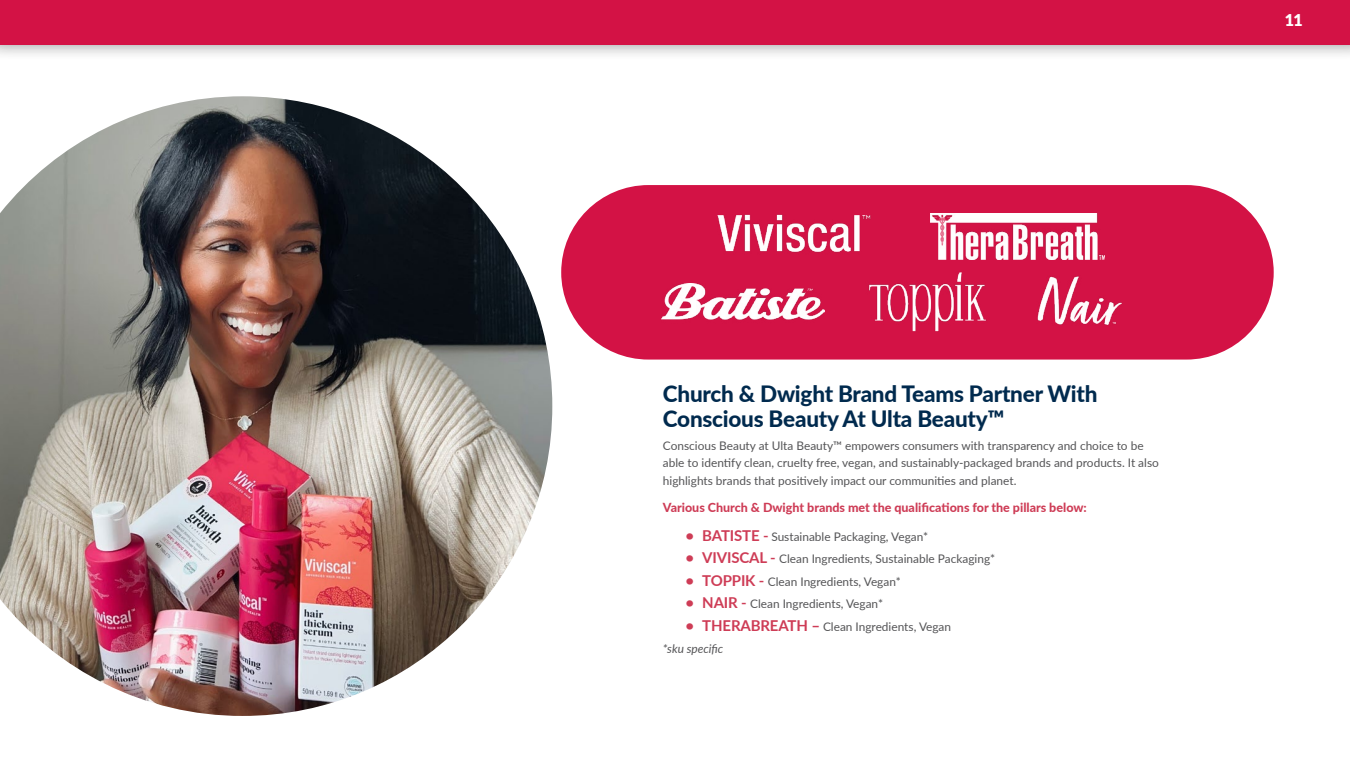
<style>
.page{position:relative;width:1350px;height:765px;background:#fff}
.page>*{position:absolute;margin:0;border:0;box-sizing:border-box;transform-origin:0 0}
.t1{font:800 22.5px/25px "Lato";letter-spacing:-.01em;color:#002a4e}
.t2{font:900 16.25px "Lato";color:#fff}
.t3{font:800 12.5px "Lato";color:#ce3c56}
.t4{font:11.88px/17.5px "Lato";color:#545456}
.s1{font-weight:700;font-size:15px;color:#ce3c56}
.s2{font-style:italic}
</style>
<div class="page">
<div style="left:0;top:0;width:1350px;height:61px;background:#000;opacity:.62"></div>
<div style="left:0;top:0;width:1350px;height:45px;background:#d31245"></div>
<img style="left:0;top:96px;width:552px;height:620px">
<div style="left:561px;top:185px;width:713px;height:175px;background:#d31245;border-radius:87px"></div>
<img style="left:682px;top:185px;width:213px;height:99px">
<img style="left:662px;top:284px;width:163px;height:36px">
<img style="left:866px;top:271px;width:121px;height:61px">
<img style="left:930px;top:214px;width:174px;height:45px">
<img style="left:1037px;top:276px;width:85px;height:49px">
<h2 class="t2" style="left:1284px;top:10px;width:20px">11</h2>
<h1 class="t1" style="left:663px;top:380px;width:436px">Church &amp; Dwight Brand Teams Partner With<br>Conscious Beauty At Ulta Beauty™</h1>
<p class="t4" style="left:663px;top:436px;width:497px">Conscious Beauty at Ulta Beauty™ empowers consumers with transparency and choice to be able to identify clean, cruelty free, vegan, and sustainably-packaged brands and products. It also highlights brands that positively impact our communities and planet.</p>
<p class="t3" style="left:663px;top:498px;width:425px">Various Church &amp; Dwight brands met the qualifications for the pillars below:</p>
<p class="t4" style="left:685px;top:527px;width:244px"><span class="s1">• BATISTE -</span> Sustainable Packaging, Vegan*</p>
<p class="t4" style="left:685px;top:550px;width:311px"><span class="s1">• VIVISCAL -</span> Clean Ingredients, Sustainable Packaging*</p>
<p class="t4" style="left:685px;top:572px;width:217px"><span class="s1">• TOPPIK -</span> Clean Ingredients, Vegan*</p>
<p class="t4" style="left:685px;top:595px;width:199px"><span class="s1">• NAIR -</span> Clean Ingredients, Vegan*</p>
<p class="t4" style="left:663px;top:615px;width:290px;line-height:22.5px;text-indent:23px"><span class="s1">• THERABREATH –</span> Clean Ingredients, Vegan <span class="s2">*sku specific</span></p>
</div>
